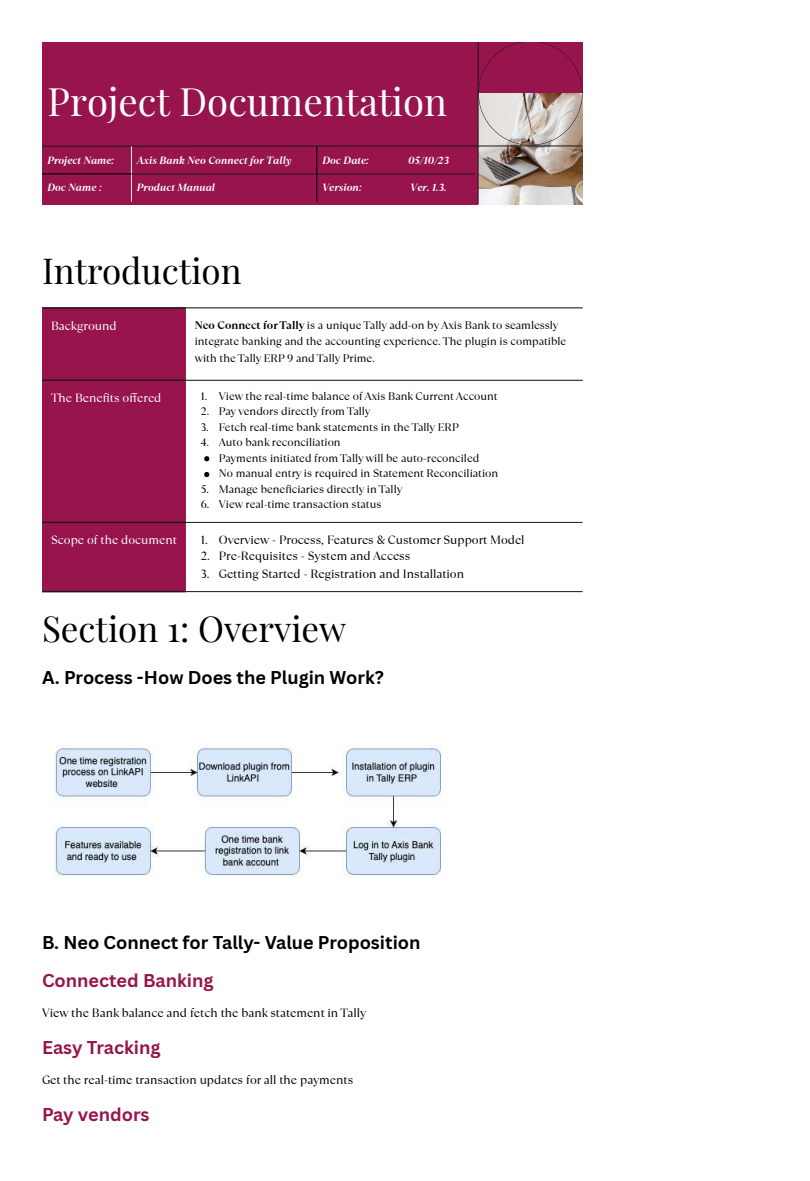
<style>
.page{position:relative;width:810px;height:1181px;background:#fff}
.page>*{position:absolute;margin:0;border:0;box-sizing:border-box;transform-origin:0 0}
.t1{font:38.4px "Playfair Display";color:#fff}
.t2{font:35.1px "Playfair Display";color:#000}
.t3{font:700 18px "Canva Sans";color:#000}
.t4{font:700 18px "Canva Sans";color:#97144d}
.t5{font:12px "TT Ramillas";color:#000}
.t6{font:12px "TT Ramillas";color:#fff}
.t7{font:10.95px/17px "TT Ramillas";color:#000}
.t8{font:italic 700 10.5px "TT Ramillas";color:#fff}
.s1{font-weight:700}
</style>
<div class="page">
<div style="left:42px;top:42px;width:541px;height:162px;background:#97144d"></div>
<img style="left:479px;top:145px;width:104px;height:59px">
<hr style="left:42px;top:146px;width:540px;height:1px;background:#211812">
<hr style="left:478px;top:42px;width:1px;height:162px;background:#211812">
<svg style="left:478px;top:42px;width:105px;height:103px"></svg>
<hr style="left:131px;top:146px;width:1px;height:55px;background:#f5f1e8">
<hr style="left:317px;top:146px;width:1px;height:55px;background:#000">
<hr style="left:42px;top:174px;width:89px;height:1px;background:#000">
<hr style="left:132px;top:174px;width:343px;height:1px;background:#211812">
<div style="left:42px;top:309px;width:144px;height:282px;background:#97144d"></div>
<svg style="left:204px;top:456px;width:5px;height:5px"></svg>
<svg style="left:204px;top:472px;width:5px;height:5px"></svg>
<hr style="left:186px;top:307px;width:397px;height:1px;background:#211812">
<hr style="left:186px;top:380px;width:397px;height:1px;background:#211812">
<hr style="left:186px;top:522px;width:397px;height:1px;background:#211812">
<hr style="left:186px;top:591px;width:397px;height:1px;background:#211812">
<hr style="left:42px;top:307px;width:144px;height:2px;background:#211812">
<hr style="left:42px;top:379px;width:144px;height:2px;background:#211812">
<hr style="left:42px;top:521px;width:144px;height:2px;background:#211812">
<hr style="left:42px;top:591px;width:144px;height:1px;background:#211812">
<img style="left:54px;top:745px;width:387px;height:132px">
<h1 class="t1" style="left:48px;top:74px;width:401px">Project Documentation</h1>
<p class="t8" style="left:47px;top:153px;width:68px">Project Name:</p>
<p class="t8" style="left:137px;top:153px;width:156px">Axis Bank Neo Connect for Tally</p>
<p class="t8" style="left:322px;top:153px;width:48px">Doc Date:</p>
<p class="t8" style="left:408px;top:153px;width:43px">05/10/23</p>
<p class="t8" style="left:47px;top:180px;width:56px">Doc Name :</p>
<p class="t8" style="left:137px;top:180px;width:80px">Product Manual</p>
<p class="t8" style="left:322px;top:180px;width:41px">Version:</p>
<p class="t8" style="left:411px;top:180px;width:37px">Ver. 1.3.</p>
<h2 class="t2" style="left:42px;top:246px;width:201px">Introduction</h2>
<p class="t6" style="left:51px;top:317px;width:67px">Background</p>
<p class="t7" style="left:195px;top:316px;width:373px"><span class="s1">Neo Connect forTally</span> is a unique Tally add-on by Axis Bank to seamlessly integrate banking and the accounting experience. The plugin is compatible with the Tally ERP 9 and Tally Prime.</p>
<p class="t6" style="left:51px;top:389px;width:112px">The Benefits offered</p>
<p class="t7" style="left:201px;top:388px;width:298px">1. View the real-time balance of Axis Bank Current Account</p>
<p class="t7" style="left:201px;top:403px;width:171px">2. Pay vendors directly from Tally</p>
<p class="t7" style="left:201px;top:418px;width:260px">3. Fetch real-time bank statements in the Tally ERP</p>
<p class="t7" style="left:219px;top:434px;width:281px;line-height:15.5px;text-indent:-18px">4. Auto bank reconciliation<br>Payments initiated from Tally will be auto-reconciled<br>No manual entry is required in Statement Reconciliation</p>
<p class="t7" style="left:201px;top:480px;width:203px">5. Manage beneficiaries directly in Tally</p>
<p class="t7" style="left:201px;top:495px;width:182px">6. View real-time transaction status</p>
<p class="t6" style="left:51px;top:531px;width:127px">Scope of the document</p>
<p class="t5" style="left:201px;top:531px;width:325px">1. Overview - Process, Features &amp; Customer Support Model</p>
<p class="t5" style="left:201px;top:548px;width:211px">2. Pre-Requisites - System and Access</p>
<p class="t5" style="left:201px;top:565px;width:265px">3. Getting Started - Registration and Installation</p>
<h2 class="t2" style="left:42px;top:604px;width:306px">Section 1: Overview</h2>
<h3 class="t3" style="left:42px;top:665px;width:343px">A. Process -How Does the Plugin Work?</h3>
<h3 class="t3" style="left:42px;top:930px;width:380px">B. Neo Connect for Tally- Value Proposition</h3>
<h3 class="t4" style="left:42px;top:967px;width:173px">Connected Banking</h3>
<p class="t5" style="left:42px;top:1004px;width:326px">View the Bank balance and fetch the bank statement in Tally</p>
<h3 class="t4" style="left:42px;top:1034px;width:120px">Easy Tracking</h3>
<p class="t5" style="left:42px;top:1071px;width:313px">Get the real-time transaction updates for all the payments</p>
<h3 class="t4" style="left:42px;top:1101px;width:109px">Pay vendors</h3>
</div>
